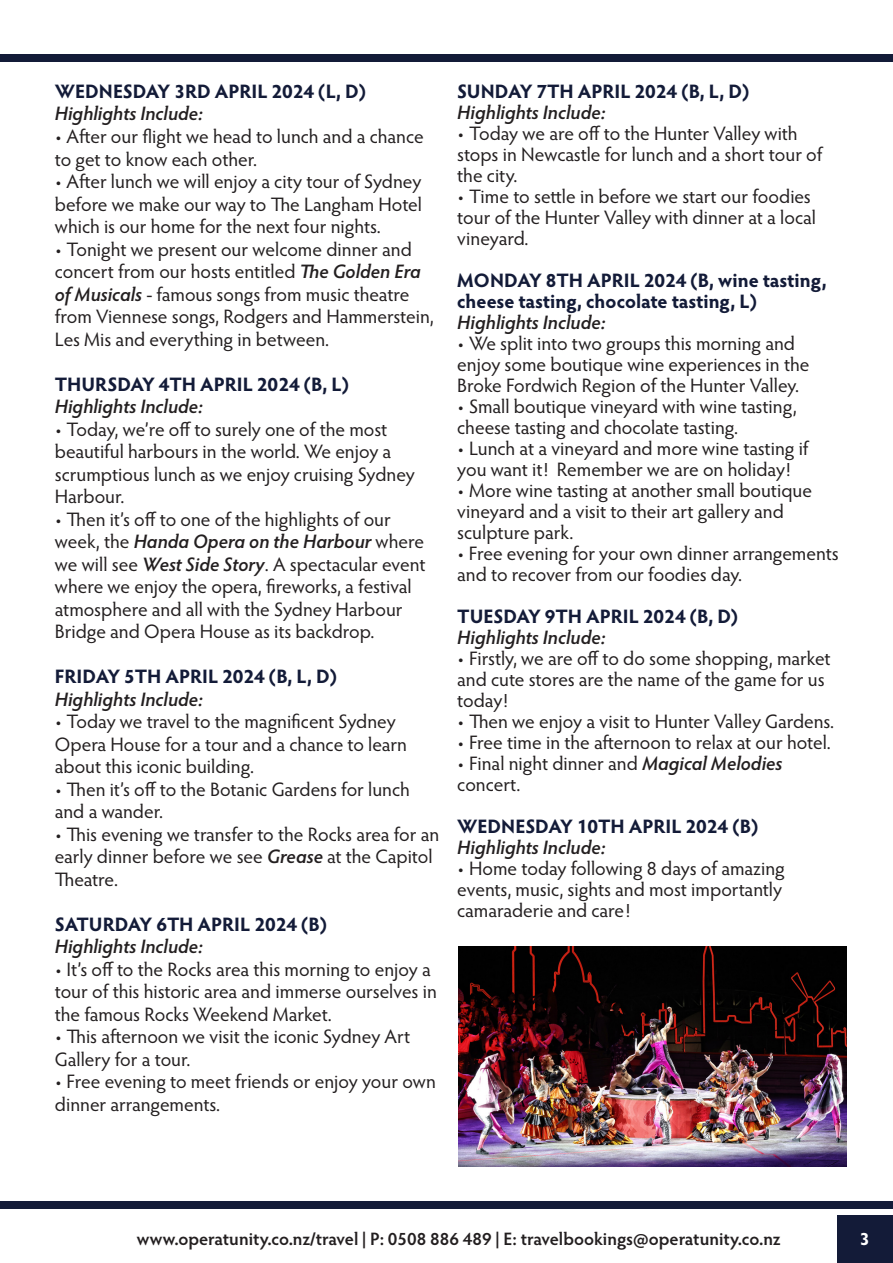
<style>
.page{position:relative;width:893px;height:1263px;background:#fff}
.page>*{position:absolute;margin:0;border:0;box-sizing:border-box;transform-origin:0 0}
.t1{font:19.5px/22.5px "Hypatia Sans Pro";color:#231f20}
.t2{font:700 19.5px/21px "Hypatia Sans Pro";color:#131b38}
.t3{font:italic 600 19.5px "Hypatia Sans Pro";color:#231f20}
.t4{font:600 18px "Hypatia Sans Pro";color:#231f20}
.t5{font:700 18px "Hypatia Sans Pro";color:#fff}
.s1{font-weight:600;font-style:italic}
</style>
<div class="page">
<div style="left:0;top:1201px;width:893px;height:7px;background:#131b38"></div>
<div style="left:838px;top:1215px;width:55px;height:48px;background:#131b38"></div>
<div style="left:0;top:54px;width:893px;height:7px;background:#131b38"></div>
<img style="left:458px;top:946px;width:388px;height:220px">
<p class="t2" style="left:55px;top:80px;width:313px">WEDNESDAY 3RD APRIL 2024 (L, D)</p>
<p class="t3" style="left:55px;top:100px;width:150px">Highlights Include:</p>
<p class="t1" style="left:55px;top:124px;width:370px">• After our flight we head to lunch and a chance to get to know each other.</p>
<p class="t1" style="left:55px;top:169px;width:369px;text-align:justify">• After lunch we will enjoy a city tour of Sydney before we make our way to The Langham Hotel which is our home for the next four nights.</p>
<p class="t1" style="left:55px;top:237px;width:381px">• Tonight we present our welcome dinner and concert from our hosts entitled <span class="s1">The Golden Era of Musicals</span> - famous songs from music theatre from Viennese songs, Rodgers and Hammerstein, Les Mis and everything in between.</p>
<p class="t2" style="left:55px;top:372px;width:295px">THURSDAY 4TH APRIL 2024 (B, L)</p>
<p class="t3" style="left:55px;top:393px;width:150px">Highlights Include:</p>
<p class="t1" style="left:55px;top:417px;width:362px">• Today, we’re off to surely one of the most beautiful harbours in the world. We enjoy a scrumptious lunch as we enjoy cruising Sydney Harbour.</p>
<p class="t1" style="left:55px;top:507px;width:372px">• Then it’s off to one of the highlights of our week, the <span class="s1">Handa Opera on the Harbour</span> where we will see <span class="s1">West Side Story</span>. A spectacular event where we enjoy the opera, fireworks, a festival atmosphere and all with the Sydney Harbour Bridge and Opera House as its backdrop.</p>
<p class="t2" style="left:55px;top:665px;width:284px">FRIDAY 5TH APRIL 2024 (B, L, D)</p>
<p class="t3" style="left:55px;top:685px;width:150px">Highlights Include:</p>
<p class="t1" style="left:55px;top:709px;width:354px">• Today we travel to the magnificent Sydney<br>Opera House for a tour and a chance to learn about this iconic building.</p>
<p class="t1" style="left:55px;top:777px;width:357px">• Then it’s off to the Botanic Gardens for lunch and a wander.</p>
<p class="t1" style="left:55px;top:822px;width:386px">• This evening we transfer to the Rocks area for an early dinner before we see <span class="s1">Grease</span> at the Capitol<br>Theatre.</p>
<p class="t2" style="left:55px;top:912px;width:274px">SATURDAY 6TH APRIL 2024 (B)</p>
<p class="t3" style="left:55px;top:933px;width:150px">Highlights Include:</p>
<p class="t1" style="left:55px;top:957px;width:384px">• It’s off to the Rocks area this morning to enjoy a tour of this historic area and immerse ourselves in the famous Rocks Weekend Market.</p>
<p class="t1" style="left:55px;top:1024px;width:357px">• This afternoon we visit the iconic Sydney Art<br>Gallery for a tour.</p>
<p class="t1" style="left:55px;top:1069px;width:383px">• Free evening to meet friends or enjoy your own dinner arrangements.</p>
<p class="t2" style="left:457px;top:80px;width:293px">SUNDAY 7TH APRIL 2024 (B, L, D)</p>
<p class="t3" style="left:457px;top:99px;width:150px">Highlights Include:</p>
<p class="t1" style="left:457px;top:122px;width:367px;line-height:21px">• Today we are off to the Hunter Valley with stops in Newcastle for lunch and a short tour of the city.</p>
<p class="t1" style="left:457px;top:185px;width:360px;line-height:21px">• Time to settle in before we start our foodies tour of the Hunter Valley with dinner at a local vineyard.</p>
<p class="t2" style="left:457px;top:269px;width:371px">MONDAY 8TH APRIL 2024 (B, wine tasting, cheese tasting, chocolate tasting, L)</p>
<p class="t3" style="left:457px;top:309px;width:150px">Highlights Include:</p>
<p class="t1" style="left:457px;top:332px;width:354px;line-height:21px">• We split into two groups this morning and enjoy some boutique wine experiences in the<br>Broke Fordwich Region of the Hunter Valley.</p>
<p class="t1" style="left:457px;top:395px;width:341px;line-height:21px">• Small boutique vineyard with wine tasting, cheese tasting and chocolate tasting.</p>
<p class="t1" style="left:457px;top:437px;width:353px;line-height:21px">• Lunch at a vineyard and more wine tasting if you want it! Remember we are on holiday!</p>
<p class="t1" style="left:457px;top:479px;width:356px;line-height:21px">• More wine tasting at another small boutique vineyard and a visit to their art gallery and sculpture park.</p>
<p class="t1" style="left:457px;top:542px;width:383px;line-height:21px">• Free evening for your own dinner arrangements and to recover from our foodies day.</p>
<p class="t2" style="left:457px;top:605px;width:282px">TUESDAY 9TH APRIL 2024 (B, D)</p>
<p class="t3" style="left:457px;top:624px;width:150px">Highlights Include:</p>
<p class="t1" style="left:457px;top:647px;width:375px;line-height:21px">• Firstly, we are off to do some shopping, market and cute stores are the name of the game for us today!</p>
<p class="t1" style="left:457px;top:709px;width:378px">• Then we enjoy a visit to Hunter Valley Gardens.</p>
<p class="t1" style="left:457px;top:730px;width:375px">• Free time in the afternoon to relax at our hotel.</p>
<p class="t1" style="left:457px;top:752px;width:327px;line-height:21px">• Final night dinner and <span class="s1">Magical Melodies </span>concert.</p>
<p class="t2" style="left:457px;top:815px;width:302px">WEDNESDAY 10TH APRIL 2024 (B)</p>
<p class="t3" style="left:457px;top:834px;width:150px">Highlights Include:</p>
<p class="t1" style="left:457px;top:857px;width:329px;line-height:21px">• Home today following 8 days of amazing events, music, sights and most importantly camaraderie and care!</p>
<p class="t4" style="left:137px;top:1226px;width:645px">www.operatunity.co.nz/travel | P: 0508 886 489 | E: travelbookings@operatunity.co.nz</p>
<p class="t5" style="left:860px;top:1226px;width:11px">3</p>
</div>
